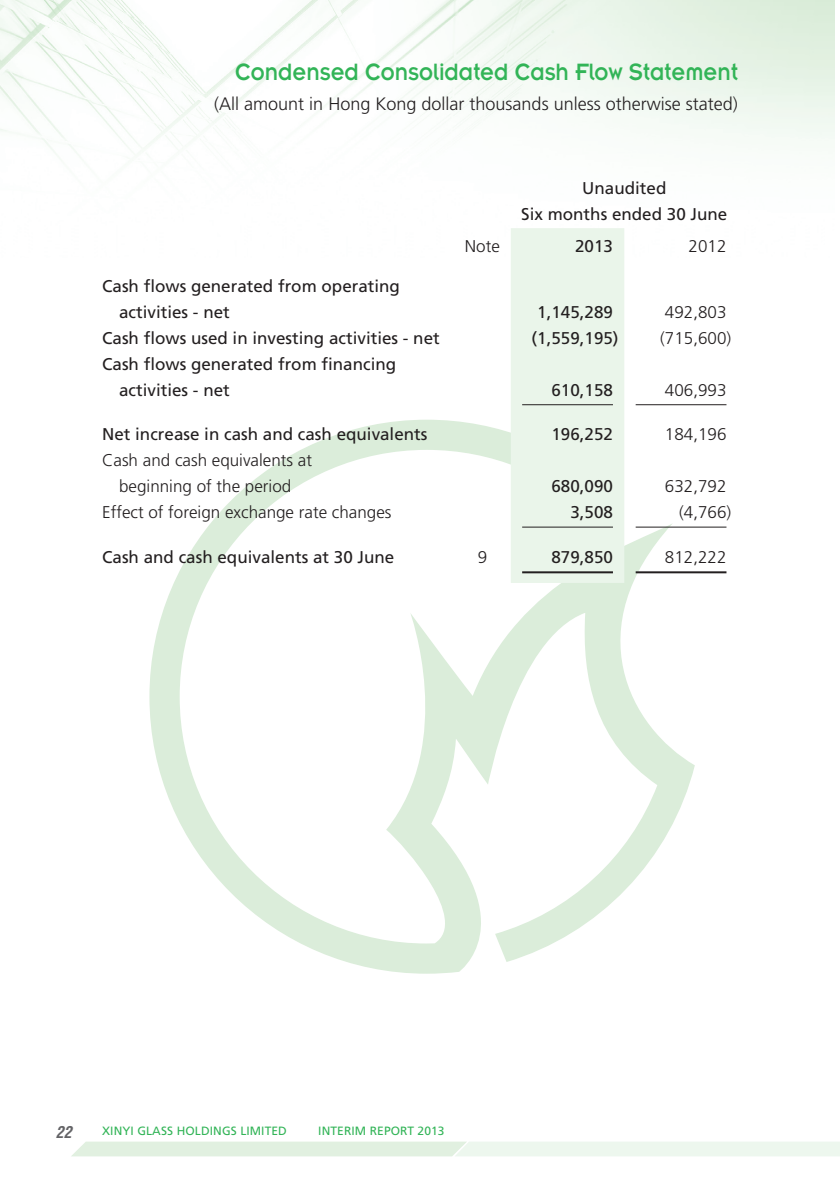
<style>
.page{position:relative;width:840px;height:1191px;background:#fff}
.page>*{position:absolute;margin:0;border:0;box-sizing:border-box;transform-origin:0 0}
.t1{font:26px "Insignia LT Std";color:#32b457;scale:.9 1}
.t2{font:300 18px "Frutiger LT Std";color:#231f20}
._1__內文{font:17px "Frutiger LT Std";color:#231f20}
._1__內文-2{font:300 17px "Frutiger LT Std";color:#231f20}
.t3{font:italic 700 condensed 16px "Helvetica LT Std";color:#636366}
.t4{font:12px "Frutiger LT Std";letter-spacing:.01em;color:#32b457}
</style>
<div class="page">
<svg style="left:72px;top:1141px;width:767px;height:15px;background:#e8f4e8"></svg>
<img style="left:0;top:0;width:834px;height:158px">
<svg style="left:149px;top:420px;width:545px;height:553px"></svg>
<div style="left:510px;top:228px;width:114px;height:355px;background:#eaf5ea"></div>
<hr style="left:522px;top:404px;width:90px;height:1px;background:#231f20">
<hr style="left:635px;top:404px;width:91px;height:1px;background:#231f20">
<hr style="left:522px;top:526px;width:90px;height:1px;background:#231f20">
<hr style="left:635px;top:526px;width:91px;height:1px;background:#231f20">
<hr style="left:522px;top:571px;width:90px;height:2px;background:#231f20">
<hr style="left:635px;top:571px;width:91px;height:2px;background:#231f20">
<h1 class="t1" style="left:235px;top:58px;width:560px">Condensed Consolidated Cash Flow Statement</h1>
<p class="t2" style="left:214px;top:94px;width:525px">(All amount in Hong Kong dollar thousands unless otherwise stated)</p>
<p class="_1__內文" style="left:582px;top:178px;width:86px">Unaudited</p>
<p class="_1__內文" style="left:521px;top:204px;width:207px">Six months ended 30 June</p>
<p class="_1__內文-2" style="left:464px;top:236px;width:36px">Note</p>
<p class="_1__內文" style="left:574px;top:236px;width:39px">2013</p>
<p class="_1__內文-2" style="left:688px;top:236px;width:39px">2012</p>
<p class="_1__內文" style="left:102px;top:276px;width:299px">Cash flows generated from operating</p>
<p class="_1__內文" style="left:119px;top:302px;width:112px">activities - net</p>
<p class="_1__內文" style="left:537px;top:302px;width:77px">1,145,289</p>
<p class="_1__內文-2" style="left:664px;top:302px;width:63px">492,803</p>
<p class="_1__內文" style="left:102px;top:328px;width:339px">Cash flows used in investing activities - net</p>
<p class="_1__內文" style="left:531px;top:328px;width:88px">(1,559,195)</p>
<p class="_1__內文-2" style="left:660px;top:328px;width:72px">(715,600)</p>
<p class="_1__內文" style="left:102px;top:354px;width:295px">Cash flows generated from financing</p>
<p class="_1__內文" style="left:119px;top:380px;width:112px">activities - net</p>
<p class="_1__內文" style="left:551px;top:380px;width:63px">610,158</p>
<p class="_1__內文-2" style="left:664px;top:380px;width:63px">406,993</p>
<p class="_1__內文" style="left:102px;top:424px;width:326px">Net increase in cash and cash equivalents</p>
<p class="_1__內文" style="left:551px;top:424px;width:63px">196,252</p>
<p class="_1__內文-2" style="left:664px;top:425px;width:63px">184,196</p>
<p class="_1__內文-2" style="left:102px;top:451px;width:211px">Cash and cash equivalents at</p>
<p class="_1__內文-2" style="left:119px;top:477px;width:173px">beginning of the period</p>
<p class="_1__內文" style="left:551px;top:476px;width:63px">680,090</p>
<p class="_1__內文-2" style="left:664px;top:477px;width:63px">632,792</p>
<p class="_1__內文-2" style="left:102px;top:503px;width:291px">Effect of foreign exchange rate changes</p>
<p class="_1__內文" style="left:570px;top:502px;width:44px">3,508</p>
<p class="_1__內文-2" style="left:678px;top:503px;width:53px">(4,766)</p>
<p class="_1__內文" style="left:102px;top:547px;width:293px">Cash and cash equivalents at 30 June</p>
<p class="_1__內文-2" style="left:477px;top:547px;width:11px">9</p>
<p class="_1__內文" style="left:551px;top:547px;width:63px">879,850</p>
<p class="_1__內文-2" style="left:664px;top:547px;width:63px">812,222</p>
<p class="t3" style="left:56px;top:1121px;width:17px">22</p>
<p class="t4" style="left:102px;top:1124px;width:186px">XINYI GLASS HOLDINGS LIMITED</p>
<p class="t4" style="left:318px;top:1124px;width:128px">INTERIM REPORT 2013</p>
</div>
